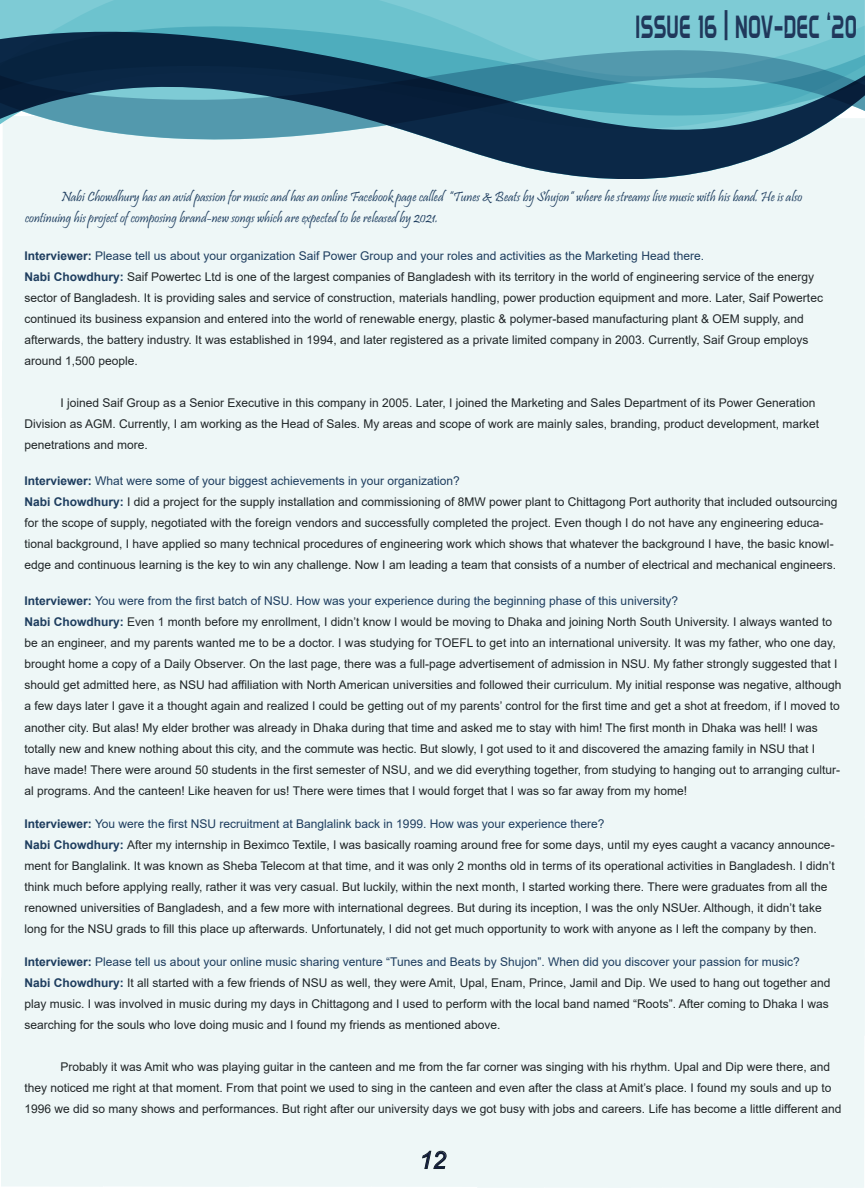
<style>
.page{position:relative;width:865px;height:1188px;background:#fff}
.page>*{position:absolute;margin:0;border:0;box-sizing:border-box;transform-origin:0 0}
.t1{font:33.2px "DAGGERSQUARE";letter-spacing:.01em;color:#20385b;scale:.62 1}
.t2{font:italic 24px "Arial";color:#13113e}
.t3{font:14px/21px "Pristina";color:#20385b}
.t4{font:12px/21px "Arial";color:#231f20}
.s1{font-weight:700;color:#20385b}
.s2{color:#20385b}
</style>
<div class="page">
<div style="left:1px;top:179px;width:863px;height:1009px;background:#eef7f7"></div>
<svg style="left:864px;top:0;width:1px;height:55px"></svg>
<svg style="left:0;top:0;width:864px;height:26px;background:#77c7d2"></svg>
<svg style="left:0;top:26px;width:864px;height:6px;background:#71c3cf"></svg>
<svg style="left:0;top:32px;width:864px;height:147px;background:#5f8c9e"></svg>
<h1 class="t1" style="left:636px;top:7px;width:358px">ISSUE 16 | NOV-DEC ‘20</h1>
<p class="t3" style="left:25px;top:187px;width:778px;text-indent:36px">Nabi Chowdhury has an avid passion for music and has an online Facebook page called “Tunes &amp; Beats by Shujon” where he streams live music with his band. He is also continuing his project of composing brand-new songs which are expected to be released by 2021.</p>
<p class="t4" style="left:24px;top:246px;width:799px"><span class="s1">Interviewer:</span> <span class="s2">Please tell us about your organization Saif Power Group and your roles and activities as the Marketing Head there.<br></span><span class="s1">Nabi Chowdhury:</span> Saif Powertec Ltd is one of the largest companies of Bangladesh with its territory in the world of engineering service of the energy sector of Bangladesh. It is providing sales and service of construction, materials handling, power production equipment and more. Later, Saif Powertec continued its business expansion and entered into the world of renewable energy, plastic &amp; polymer-based manufacturing plant &amp; OEM supply, and afterwards, the battery industry. It was established in 1994, and later registered as a private limited company in 2003. Currently, Saif Group employs around 1,500 people.</p>
<p class="t4" style="left:24px;top:393px;width:796px;text-indent:36px">I joined Saif Group as a Senior Executive in this company in 2005. Later, I joined the Marketing and Sales Department of its Power Generation<br>Division as AGM. Currently, I am working as the Head of Sales. My areas and scope of work are mainly sales, branding, product development, market penetrations and more.</p>
<p class="t4" style="left:24px;top:471px;width:814px"><span class="s1">Interviewer:</span> <span class="s2">What were some of your biggest achievements in your organization?<br></span><span class="s1">Nabi Chowdhury:</span> I did a project for the supply installation and commissioning of 8MW power plant to Chittagong Port authority that included outsourcing for the scope of supply, negotiated with the foreign vendors and successfully completed the project. Even though I do not have any engineering educa&shy;tional background, I have applied so many technical procedures of engineering work which shows that whatever the background I have, the basic knowl&shy;edge and continuous learning is the key to win any challenge. Now I am leading a team that consists of a number of electrical and mechanical engineers.</p>
<p class="t4" style="left:24px;top:591px;width:818px"><span class="s1">Interviewer:</span> <span class="s2">You were from the first batch of NSU. How was your experience during the beginning phase of this university?<br></span><span class="s1">Nabi Chowdhury:</span> Even 1 month before my enrollment, I didn’t know I would be moving to Dhaka and joining North South University. I always wanted to be an engineer, and my parents wanted me to be a doctor. I was studying for TOEFL to get into an international university. It was my father, who one day, brought home a copy of a Daily Observer. On the last page, there was a full-page advertisement of admission in NSU. My father strongly suggested that I should get admitted here, as NSU had affiliation with North American universities and followed their curriculum. My initial response was negative, although a few days later I gave it a thought again and realized I could be getting out of my parents’ control for the first time and get a shot at freedom, if I moved to another city. But alas! My elder brother was already in Dhaka during that time and asked me to stay with him! The first month in Dhaka was hell! I was totally new and knew nothing about this city, and the commute was hectic. But slowly, I got used to it and discovered the amazing family in NSU that I have made! There were around 50 students in the first semester of NSU, and we did everything together, from studying to hanging out to arranging cultur&shy;al programs. And the canteen! Like heaven for us! There were times that I would forget that I was so far away from my home!</p>
<p class="t4" style="left:24px;top:813px;width:811px"><span class="s1">Interviewer:</span> <span class="s2">You were the first NSU recruitment at Banglalink back in 1999. How was your experience there?<br></span><span class="s1">Nabi Chowdhury:</span> After my internship in Beximco Textile, I was basically roaming around free for some days, until my eyes caught a vacancy announce&shy;ment for Banglalink. It was known as Sheba Telecom at that time, and it was only 2 months old in terms of its operational activities in Bangladesh. I didn’t think much before applying really, rather it was very casual. But luckily, within the next month, I started working there. There were graduates from all the renowned universities of Bangladesh, and a few more with international degrees. But during its inception, I was the only NSUer. Although, it didn’t take long for the NSU grads to fill this place up afterwards. Unfortunately, I did not get much opportunity to work with anyone as I left the company by then.</p>
<p class="t4" style="left:24px;top:951px;width:807px"><span class="s1">Interviewer:</span> <span class="s2">Please tell us about your online music sharing venture “Tunes and Beats by Shujon”. When did you discover your passion for music?<br></span><span class="s1">Nabi Chowdhury:</span> It all started with a few friends of NSU as well, they were Amit, Upal, Enam, Prince, Jamil and Dip. We used to hang out together and play music. I was involved in music during my days in Chittagong and I used to perform with the local band named “Roots”. After coming to Dhaka I was searching for the souls who love doing music and I found my friends as mentioned above.</p>
<p class="t4" style="left:24px;top:1056px;width:818px;text-indent:36px">Probably it was Amit who was playing guitar in the canteen and me from the far corner was singing with his rhythm. Upal and Dip were there, and they noticed me right at that moment. From that point we used to sing in the canteen and even after the class at Amit’s place. I found my souls and up to<br>1996 we did so many shows and performances. But right after our university days we got busy with jobs and careers. Life has become a little different and</p>
<h2 class="t2" style="left:419px;top:1144px;width:28px">12</h2>
</div>
